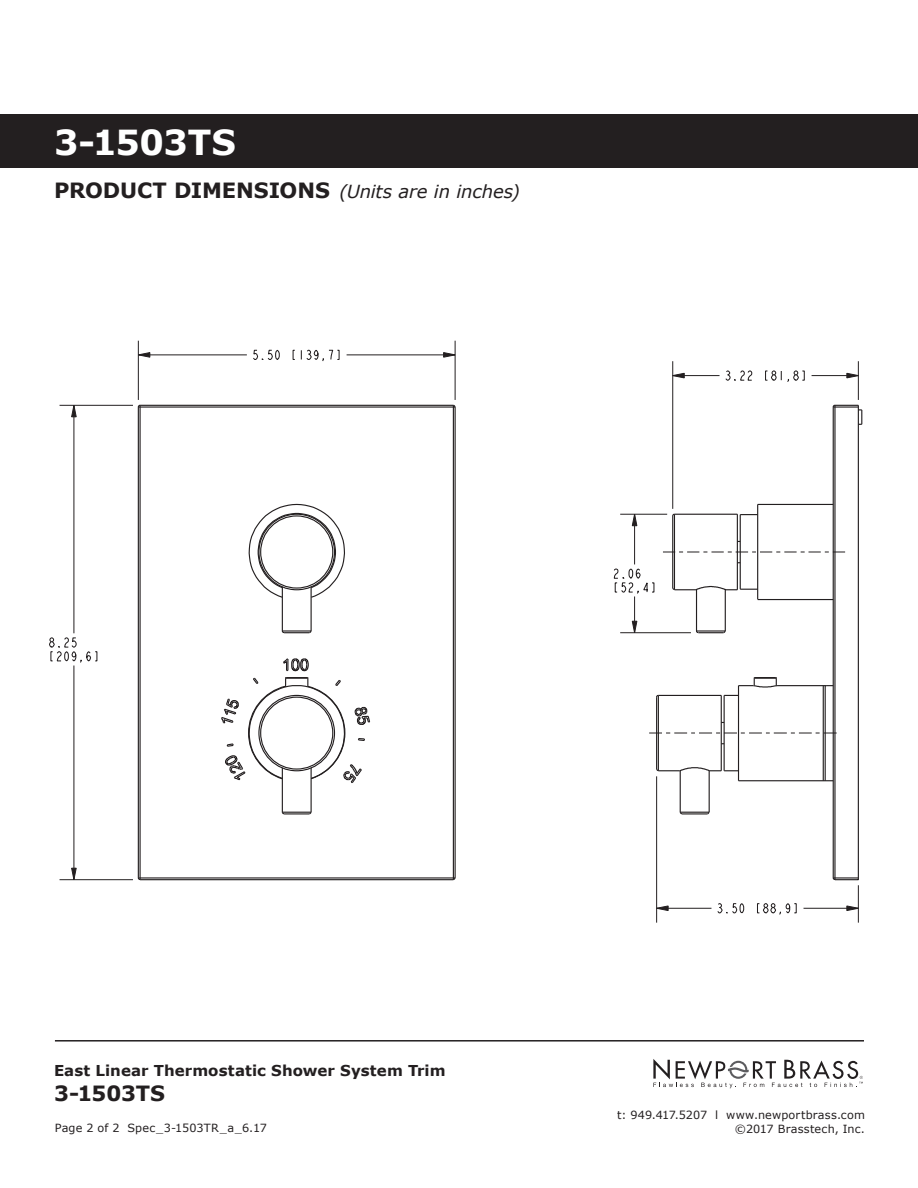
<style>
.page{position:relative;width:918px;height:1188px;background:#fff}
.page>*{position:absolute;margin:0;border:0;box-sizing:border-box;transform-origin:0 0}
.t1{font:700 34.5px "Verdana";letter-spacing:-.01em;color:#fff}
.t2{font:700 21px "Verdana";letter-spacing:-.01em;color:#231f20}
.t3{font:italic 18px "Verdana";letter-spacing:-.01em;color:#231f20}
.t4{font:700 15px "Verdana";letter-spacing:.005em;color:#231f20}
.t5{font:11.25px/13.5px "Verdana";letter-spacing:.015em;color:#231f20;text-align:right}
.s1{font-weight:700;font-style:normal;font-size:21px}
</style>
<div class="page">
<svg style="left:653px;top:1059px;width:210px;height:29px"></svg>
<hr style="left:55px;top:1040px;width:809px;height:2px;background:#231f20">
<div style="left:0;top:114px;width:918px;height:54px;background:#231f20"></div>
<svg style="left:725px;top:370px;width:28px;height:11px"></svg>
<svg style="left:765px;top:370px;width:40px;height:12px"></svg>
<svg style="left:673px;top:373px;width:12px;height:6px"></svg>
<svg style="left:846px;top:373px;width:12px;height:6px"></svg>
<svg style="left:717px;top:903px;width:28px;height:11px"></svg>
<svg style="left:757px;top:903px;width:40px;height:12px"></svg>
<svg style="left:846px;top:905px;width:12px;height:6px"></svg>
<svg style="left:657px;top:905px;width:12px;height:6px"></svg>
<svg style="left:253px;top:349px;width:27px;height:11px"></svg>
<svg style="left:293px;top:350px;width:2px;height:10px"></svg>
<svg style="left:301px;top:349px;width:39px;height:12px"></svg>
<svg style="left:139px;top:352px;width:11px;height:6px"></svg>
<svg style="left:443px;top:352px;width:12px;height:6px"></svg>
<svg style="left:49px;top:637px;width:48px;height:26px"></svg>
<svg style="left:71px;top:406px;width:6px;height:11px"></svg>
<svg style="left:71px;top:868px;width:6px;height:11px"></svg>
<hr style="left:139px;top:405px;width:2px;height:475px;background:#231f20">
<hr style="left:138px;top:877px;width:317px;height:2px;background:#231f20">
<hr style="left:453px;top:405px;width:1px;height:475px;background:#231f20">
<hr style="left:138px;top:406px;width:317px;height:2px;background:#231f20">
<hr style="left:74px;top:405px;width:1px;height:228px;background:#231f20">
<hr style="left:74px;top:666px;width:1px;height:214px;background:#231f20">
<hr style="left:138px;top:341px;width:1px;height:59px;background:#231f20">
<hr style="left:60px;top:879px;width:73px;height:1px;background:#231f20">
<hr style="left:455px;top:341px;width:1px;height:59px;background:#231f20">
<hr style="left:60px;top:405px;width:73px;height:1px;background:#231f20">
<hr style="left:347px;top:355px;width:108px;height:1px;background:#231f20">
<hr style="left:138px;top:355px;width:109px;height:1px;background:#231f20">
<hr style="left:656px;top:776px;width:1px;height:147px;background:#231f20">
<hr style="left:672px;top:361px;width:1px;height:148px;background:#231f20">
<hr style="left:804px;top:908px;width:54px;height:1px;background:#231f20">
<hr style="left:657px;top:908px;width:54px;height:1px;background:#231f20">
<hr style="left:858px;top:885px;width:1px;height:38px;background:#231f20">
<hr style="left:858px;top:361px;width:1px;height:39px;background:#231f20">
<hr style="left:812px;top:375px;width:46px;height:1px;background:#231f20">
<hr style="left:673px;top:375px;width:47px;height:1px;background:#231f20">
<hr style="left:138px;top:407px;width:1px;height:471px;background:#231f20">
<hr style="left:282px;top:587px;width:1px;height:44px;background:#231f20">
<hr style="left:282px;top:768px;width:1px;height:44px;background:#231f20">
<hr style="left:140px;top:879px;width:313px;height:1px;background:#231f20">
<hr style="left:311px;top:768px;width:1px;height:44px;background:#231f20">
<hr style="left:311px;top:587px;width:1px;height:44px;background:#231f20">
<hr style="left:455px;top:407px;width:1px;height:471px;background:#231f20">
<hr style="left:140px;top:405px;width:313px;height:1px;background:#231f20">
<svg style="left:281px;top:811px;width:31px;height:4px"></svg>
<svg style="left:248px;top:503px;width:97px;height:96px"></svg>
<div style="left:258px;top:514px;width:77px;height:76px;border:1px solid #231f20;border-radius:50%"></div>
<svg style="left:281px;top:630px;width:31px;height:4px"></svg>
<svg style="left:221px;top:658px;width:150px;height:126px"></svg>
<svg style="left:613px;top:404px;width:249px;height:477px"></svg>
<h1 class="t1" style="left:54px;top:118px;width:183px">3-1503TS</h1>
<h3 class="t3" style="left:54px;top:179px;width:467px"><span class="s1">PRODUCT DIMENSIONS</span> (Units are in inches)</h3>
<h3 class="t4" style="left:54px;top:1060px;width:393px">East Linear Thermostatic Shower System Trim</h3>
<h2 class="t2" style="left:54px;top:1078px;width:113px">3-1503TS</h2>
<p class="t5" style="left:55px;top:1121px;width:214px">Page 2 of 2 Spec_3-1503TR_a_6.17</p>
<p class="t5" style="left:617px;top:1108px;width:249px">t: 949.417.5207 l www.newportbrass.com ©2017 Brasstech, Inc.</p>
</div>
